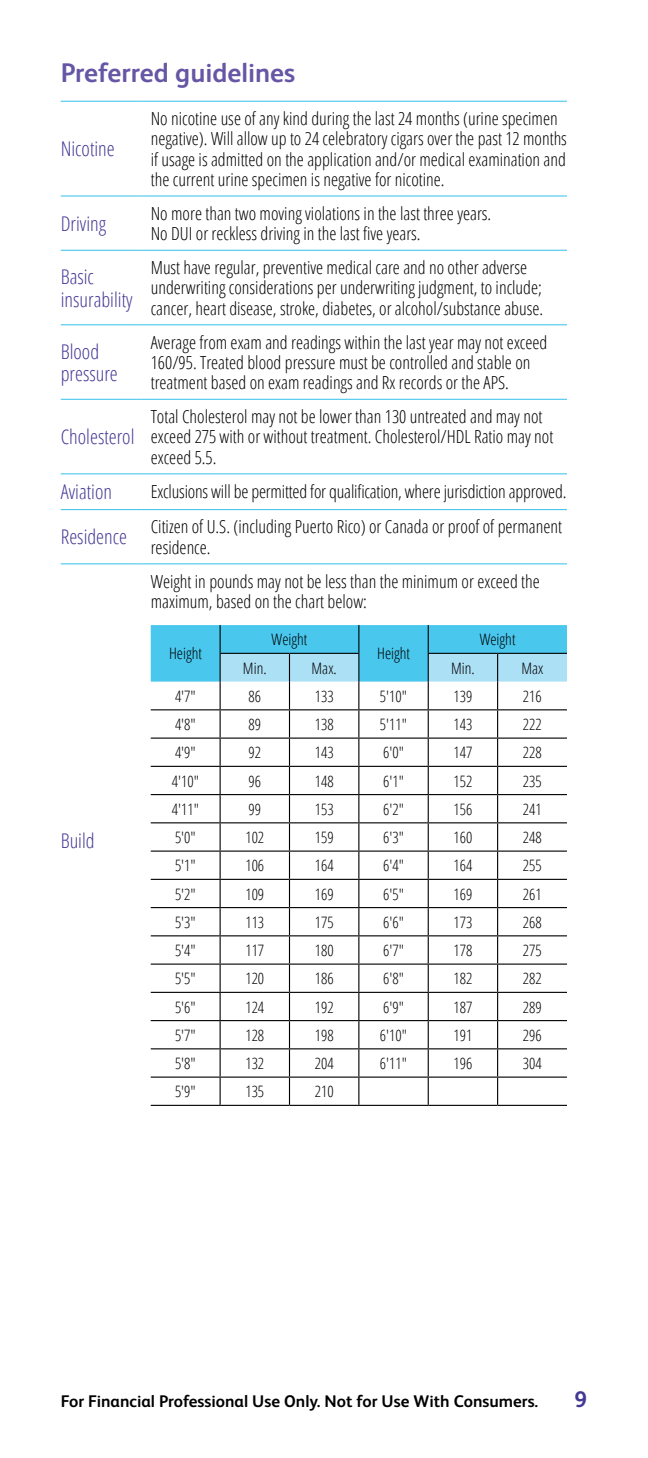
<style>
.page{position:relative;width:648px;height:1458px;background:#fff}
.page>*{position:absolute;margin:0;border:0;box-sizing:border-box;transform-origin:0 0}
.t1{font:700 27px "FS Albert Pro";color:#6756a5}
.t2{font:700 22.5px "FS Albert Pro";color:#443895}
.t3{font:300 20.25px/22.5px "Open Sans Condensed";color:#443895}
.t4{font:300 18px/20.2px "Open Sans Condensed";color:#000}
.t5{font:700 16.88px "FS Albert Pro";color:#000}
.t6{font:300 15.75px "Open Sans Condensed";color:#000}
</style>
<div class="page">
<hr style="left:61px;top:101px;width:81px;height:1px;background:#49c7ed">
<hr style="left:142px;top:101px;width:425px;height:1px;background:#49c7ed">
<hr style="left:61px;top:195px;width:81px;height:2px;background:#49c7ed">
<hr style="left:142px;top:195px;width:425px;height:2px;background:#49c7ed">
<hr style="left:61px;top:250px;width:81px;height:1px;background:#49c7ed">
<hr style="left:142px;top:250px;width:425px;height:1px;background:#49c7ed">
<hr style="left:61px;top:324px;width:81px;height:1px;background:#49c7ed">
<hr style="left:142px;top:324px;width:425px;height:1px;background:#49c7ed">
<hr style="left:61px;top:399px;width:81px;height:1px;background:#49c7ed">
<hr style="left:142px;top:399px;width:425px;height:1px;background:#49c7ed">
<hr style="left:61px;top:473px;width:81px;height:1px;background:#49c7ed">
<hr style="left:142px;top:473px;width:425px;height:1px;background:#49c7ed">
<hr style="left:61px;top:509px;width:81px;height:1px;background:#49c7ed">
<hr style="left:142px;top:509px;width:425px;height:1px;background:#49c7ed">
<hr style="left:61px;top:563px;width:81px;height:1px;background:#49c7ed">
<hr style="left:142px;top:563px;width:425px;height:1px;background:#49c7ed">
<hr style="left:151px;top:1105px;width:69px;height:1px;background:#000">
<hr style="left:220px;top:1105px;width:69px;height:1px;background:#000">
<hr style="left:290px;top:1105px;width:69px;height:1px;background:#000">
<hr style="left:359px;top:1105px;width:69px;height:1px;background:#000">
<hr style="left:428px;top:1105px;width:70px;height:1px;background:#000">
<hr style="left:498px;top:1105px;width:69px;height:1px;background:#000">
<svg style="left:151px;top:625px;width:416px;height:480px"></svg>
<hr style="left:220px;top:653px;width:69px;height:1px;background:#000">
<hr style="left:290px;top:653px;width:69px;height:1px;background:#000">
<hr style="left:428px;top:653px;width:70px;height:1px;background:#000">
<hr style="left:498px;top:653px;width:69px;height:1px;background:#000">
<h1 class="t1" style="left:61px;top:53px;width:236px">Preferred guidelines</h1>
<p class="t3" style="left:61px;top:137px;width:56px">Nicotine</p>
<p class="t4" style="left:151px;top:108px;width:418px">No nicotine use of any kind during the last 24 months (urine specimen negative). Will allow up to 24 celebratory cigars over the past 12 months if usage is admitted on the application and/or medical examination and the current urine specimen is negative for nicotine.</p>
<p class="t3" style="left:61px;top:212px;width:47px">Driving</p>
<p class="t4" style="left:151px;top:203px;width:342px">No more than two moving violations in the last three years.<br>No DUI or reckless driving in the last five years.</p>
<p class="t3" style="left:61px;top:265px;width:73px">Basic insurability</p>
<p class="t4" style="left:151px;top:257px;width:394px">Must have regular, preventive medical care and no other adverse underwriting considerations per underwriting judgment, to include; cancer, heart disease, stroke, diabetes, or alcohol/substance abuse.</p>
<p class="t3" style="left:61px;top:339px;width:59px">Blood pressure</p>
<p class="t4" style="left:151px;top:331px;width:398px">Average from exam and readings within the last year may not exceed<br>160/95. Treated blood pressure must be controlled and stable on treatment based on exam readings and Rx records or the APS.</p>
<p class="t3" style="left:61px;top:425px;width:75px">Cholesterol</p>
<p class="t4" style="left:151px;top:406px;width:404px">Total Cholesterol may not be lower than 130 untreated and may not exceed 275 with or without treatment. Cholesterol/HDL Ratio may not exceed 5.5.</p>
<p class="t3" style="left:61px;top:480px;width:53px">Aviation</p>
<p class="t4" style="left:151px;top:480px;width:417px">Exclusions will be permitted for qualification, where jurisdiction approved.</p>
<p class="t3" style="left:61px;top:525px;width:68px">Residence</p>
<p class="t4" style="left:151px;top:516px;width:413px">Citizen of U.S. (including Puerto Rico) or Canada or proof of permanent residence.</p>
<p class="t3" style="left:61px;top:828px;width:36px">Build</p>
<p class="t4" style="left:151px;top:571px;width:391px">Weight in pounds may not be less than the minimum or exceed the maximum, based on the chart below:</p>
<p class="t6" style="left:169px;top:643px;width:34px">Height</p>
<p class="t6" style="left:272px;top:629px;width:37px">Weight</p>
<p class="t6" style="left:480px;top:629px;width:37px">Weight</p>
<p class="t6" style="left:377px;top:643px;width:34px">Height</p>
<p class="t6" style="left:243px;top:657px;width:25px">Min.</p>
<p class="t6" style="left:312px;top:657px;width:27px">Max.</p>
<p class="t6" style="left:451px;top:657px;width:25px">Min.</p>
<p class="t6" style="left:521px;top:657px;width:23px">Max</p>
<p class="t6" style="left:175px;top:685px;width:22px">4'7"</p>
<p class="t6" style="left:249px;top:685px;width:14px">86</p>
<p class="t6" style="left:315px;top:685px;width:20px">133</p>
<p class="t6" style="left:380px;top:685px;width:29px">5'10"</p>
<p class="t6" style="left:453px;top:685px;width:20px">139</p>
<p class="t6" style="left:523px;top:685px;width:20px">216</p>
<p class="t6" style="left:175px;top:714px;width:22px">4'8"</p>
<p class="t6" style="left:249px;top:714px;width:14px">89</p>
<p class="t6" style="left:315px;top:714px;width:20px">138</p>
<p class="t6" style="left:380px;top:714px;width:29px">5'11"</p>
<p class="t6" style="left:453px;top:714px;width:20px">143</p>
<p class="t6" style="left:523px;top:714px;width:20px">222</p>
<p class="t6" style="left:175px;top:742px;width:22px">4'9"</p>
<p class="t6" style="left:249px;top:742px;width:14px">92</p>
<p class="t6" style="left:315px;top:742px;width:20px">143</p>
<p class="t6" style="left:383px;top:742px;width:22px">6'0"</p>
<p class="t6" style="left:453px;top:742px;width:20px">147</p>
<p class="t6" style="left:523px;top:742px;width:20px">228</p>
<p class="t6" style="left:172px;top:770px;width:29px">4'10"</p>
<p class="t6" style="left:249px;top:770px;width:14px">96</p>
<p class="t6" style="left:315px;top:770px;width:20px">148</p>
<p class="t6" style="left:383px;top:770px;width:22px">6'1"</p>
<p class="t6" style="left:453px;top:770px;width:20px">152</p>
<p class="t6" style="left:523px;top:770px;width:20px">235</p>
<p class="t6" style="left:172px;top:798px;width:29px">4'11"</p>
<p class="t6" style="left:249px;top:798px;width:14px">99</p>
<p class="t6" style="left:315px;top:798px;width:20px">153</p>
<p class="t6" style="left:383px;top:798px;width:22px">6'2"</p>
<p class="t6" style="left:453px;top:798px;width:20px">156</p>
<p class="t6" style="left:523px;top:798px;width:20px">241</p>
<p class="t6" style="left:175px;top:827px;width:22px">5'0"</p>
<p class="t6" style="left:245px;top:827px;width:20px">102</p>
<p class="t6" style="left:315px;top:827px;width:20px">159</p>
<p class="t6" style="left:383px;top:827px;width:22px">6'3"</p>
<p class="t6" style="left:453px;top:827px;width:20px">160</p>
<p class="t6" style="left:523px;top:827px;width:20px">248</p>
<p class="t6" style="left:175px;top:855px;width:22px">5'1"</p>
<p class="t6" style="left:245px;top:855px;width:20px">106</p>
<p class="t6" style="left:315px;top:855px;width:20px">164</p>
<p class="t6" style="left:383px;top:855px;width:22px">6'4"</p>
<p class="t6" style="left:453px;top:855px;width:20px">164</p>
<p class="t6" style="left:523px;top:855px;width:20px">255</p>
<p class="t6" style="left:175px;top:883px;width:22px">5'2"</p>
<p class="t6" style="left:245px;top:883px;width:20px">109</p>
<p class="t6" style="left:315px;top:883px;width:20px">169</p>
<p class="t6" style="left:383px;top:883px;width:22px">6'5"</p>
<p class="t6" style="left:453px;top:883px;width:20px">169</p>
<p class="t6" style="left:523px;top:883px;width:20px">261</p>
<p class="t6" style="left:175px;top:911px;width:22px">5'3"</p>
<p class="t6" style="left:245px;top:911px;width:20px">113</p>
<p class="t6" style="left:315px;top:911px;width:20px">175</p>
<p class="t6" style="left:383px;top:911px;width:22px">6'6"</p>
<p class="t6" style="left:453px;top:911px;width:20px">173</p>
<p class="t6" style="left:523px;top:911px;width:20px">268</p>
<p class="t6" style="left:175px;top:940px;width:22px">5'4"</p>
<p class="t6" style="left:245px;top:940px;width:20px">117</p>
<p class="t6" style="left:315px;top:940px;width:20px">180</p>
<p class="t6" style="left:383px;top:940px;width:22px">6'7"</p>
<p class="t6" style="left:453px;top:940px;width:20px">178</p>
<p class="t6" style="left:523px;top:940px;width:20px">275</p>
<p class="t6" style="left:175px;top:968px;width:22px">5'5"</p>
<p class="t6" style="left:245px;top:968px;width:20px">120</p>
<p class="t6" style="left:315px;top:968px;width:20px">186</p>
<p class="t6" style="left:383px;top:968px;width:22px">6'8"</p>
<p class="t6" style="left:453px;top:968px;width:20px">182</p>
<p class="t6" style="left:523px;top:968px;width:20px">282</p>
<p class="t6" style="left:175px;top:996px;width:22px">5'6"</p>
<p class="t6" style="left:245px;top:996px;width:20px">124</p>
<p class="t6" style="left:315px;top:996px;width:20px">192</p>
<p class="t6" style="left:383px;top:996px;width:22px">6'9"</p>
<p class="t6" style="left:453px;top:996px;width:20px">187</p>
<p class="t6" style="left:523px;top:996px;width:20px">289</p>
<p class="t6" style="left:175px;top:1024px;width:22px">5'7"</p>
<p class="t6" style="left:245px;top:1024px;width:20px">128</p>
<p class="t6" style="left:315px;top:1024px;width:20px">198</p>
<p class="t6" style="left:380px;top:1024px;width:29px">6'10"</p>
<p class="t6" style="left:453px;top:1024px;width:20px">191</p>
<p class="t6" style="left:523px;top:1024px;width:20px">296</p>
<p class="t6" style="left:175px;top:1053px;width:22px">5'8"</p>
<p class="t6" style="left:245px;top:1053px;width:20px">132</p>
<p class="t6" style="left:315px;top:1053px;width:20px">204</p>
<p class="t6" style="left:380px;top:1053px;width:29px">6'11"</p>
<p class="t6" style="left:453px;top:1053px;width:20px">196</p>
<p class="t6" style="left:523px;top:1053px;width:20px">304</p>
<p class="t6" style="left:175px;top:1081px;width:22px">5'9"</p>
<p class="t6" style="left:245px;top:1081px;width:20px">135</p>
<p class="t6" style="left:315px;top:1081px;width:20px">210</p>
<p class="t5" style="left:61px;top:1390px;width:479px">For Financial Professional Use Only. Not for Use With Consumers.</p>
<p class="t2" style="left:575px;top:1384px;width:14px">9</p>
</div>
